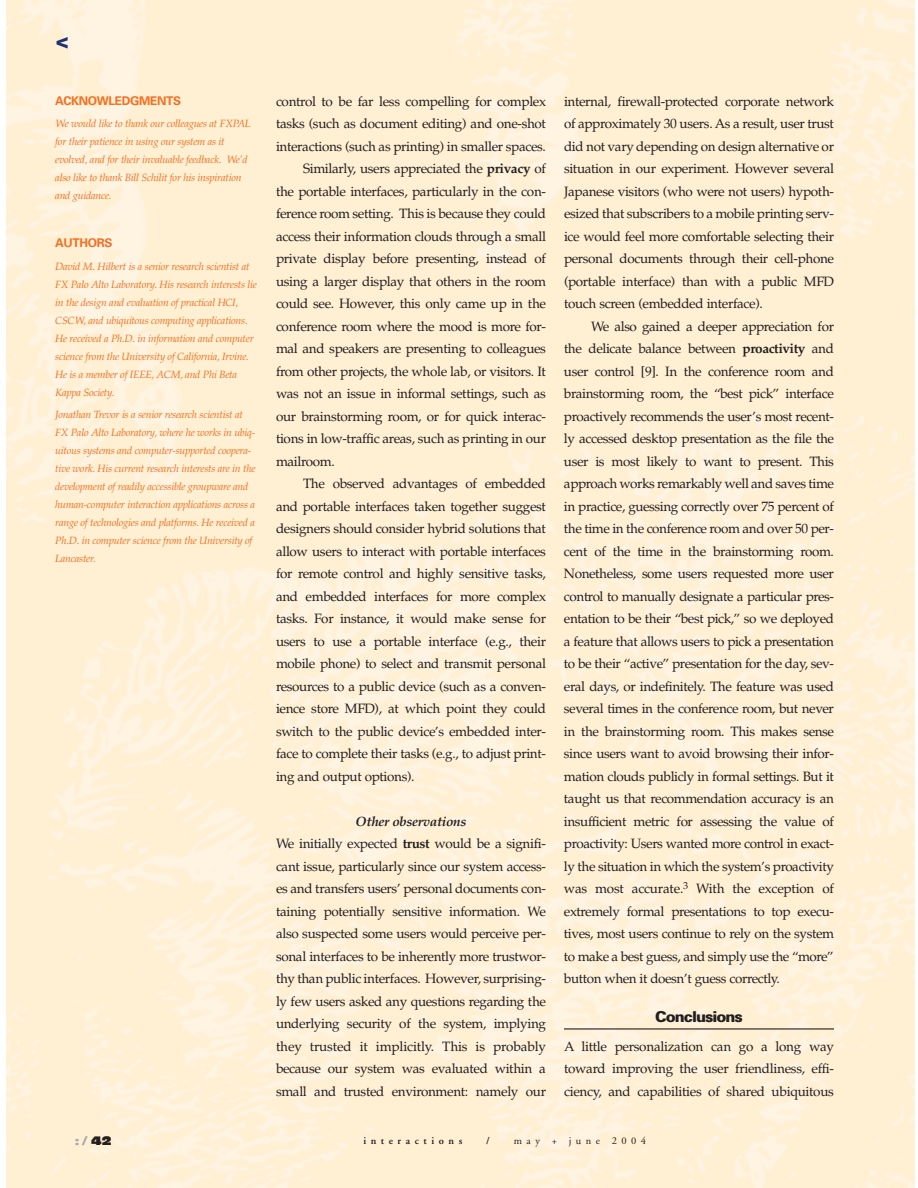
<style>
.page{position:relative;width:918px;height:1188px;background:#fff}
.page>*{position:absolute;margin:0;border:0;box-sizing:border-box;transform-origin:0 0}
.t1{font:21px "Antique Olive Nord";color:#1c3273}
.t2{font:900 15px "Univers";letter-spacing:-.065em;color:#231f20}
.t3{font:13.5px/22.5px "Palatino";letter-spacing:-.025em;color:#231f20;text-align:justify}
.t4{font:700 12px "Univers";letter-spacing:-.03em;color:#f36f21}
.t5{font:12px "Antique Olive Nord";color:#a7a9ac}
.t6{font:italic 10.5px/18px "Palatino";letter-spacing:-.025em;color:#f36f21}
.t7{font:600 10.5px "Adobe Garamond";letter-spacing:.435em;color:#231f20}
.t8{font:10.5px "Adobe Garamond";letter-spacing:.425em;color:#231f20}
.s1{font-weight:700}
.s2{font-weight:700;font-style:italic}
.s3{color:#231f20}
</style>
<div class="page">
<hr style="left:564px;top:1028px;width:270px;height:2px;background:#231f20">
<h1 class="t1" style="left:56px;top:33px;width:15px">&lt;</h1>
<p class="t4" style="left:55px;top:96px;width:127px">ACKNOWLEDGMENTS</p>
<p class="t6" style="left:55px;top:116px;width:197px">We would like to thank our colleagues at FXPAL for their patience in using our system as it evolved, and for their invaluable feedback. We’d also like to thank Bill Schilit for his inspiration and guidance.</p>
<p class="t4" style="left:55px;top:238px;width:59px">AUTHORS</p>
<p class="t6" style="left:55px;top:258px;width:203px">David M. Hilbert is a senior research scientist at FX Palo Alto Laboratory. His research interests lie in the design and evaluation of practical HCI, CSCW, and ubiquitous computing applications.<br>He received a Ph.D. in information and computer science from the University of California, Irvine.<br>He is a member of IEEE, ACM, and Phi Beta Kappa Society.</p>
<p class="t6" style="left:55px;top:407px;width:202px">Jonathan Trevor is a senior research scientist at FX Palo Alto Laboratory, where he works in ubiq&shy;uitous systems and computer-supported coopera&shy;tive work. His current research interests are in the development of readily accessible groupware and human-computer interaction applications across a range of technologies and platforms. He received a Ph.D. in computer science from the University of Lancaster.</p>
<p class="t3" style="left:276px;top:92px;width:272px">control to be far less compelling for complex</p>
<p class="t3" style="left:276px;top:114px;width:272px">tasks (such as document editing) and one-shot</p>
<p class="t3" style="left:276px;top:137px;width:272px">interactions (such as printing) in smaller spaces.</p>
<p class="t3" style="left:303px;top:159px;width:245px">Similarly, users appreciated the <span class="s1">privacy</span> of</p>
<p class="t3" style="left:276px;top:182px;width:272px">the portable interfaces, particularly in the con-</p>
<p class="t3" style="left:276px;top:204px;width:272px">ference room setting. This is because they could</p>
<p class="t3" style="left:276px;top:227px;width:272px">access their information clouds through a small</p>
<p class="t3" style="left:276px;top:249px;width:272px">private display before presenting, instead of</p>
<p class="t3" style="left:276px;top:272px;width:272px">using a larger display that others in the room</p>
<p class="t3" style="left:276px;top:294px;width:272px">could see. However, this only came up in the</p>
<p class="t3" style="left:276px;top:317px;width:272px">conference room where the mood is more for-</p>
<p class="t3" style="left:276px;top:339px;width:272px">mal and speakers are presenting to colleagues</p>
<p class="t3" style="left:276px;top:362px;width:272px">from other projects, the whole lab, or visitors. It</p>
<p class="t3" style="left:276px;top:384px;width:272px">was not an issue in informal settings, such as</p>
<p class="t3" style="left:276px;top:407px;width:272px">our brainstorming room, or for quick interac-</p>
<p class="t3" style="left:276px;top:429px;width:272px">tions in low-traffic areas, such as printing in our</p>
<p class="t3" style="left:276px;top:452px;width:60px">mailroom.</p>
<p class="t3" style="left:303px;top:474px;width:245px">The observed advantages of embedded</p>
<p class="t3" style="left:276px;top:497px;width:272px">and portable interfaces taken together suggest</p>
<p class="t3" style="left:276px;top:519px;width:272px">designers should consider hybrid solutions that</p>
<p class="t3" style="left:276px;top:542px;width:272px">allow users to interact with portable interfaces</p>
<p class="t3" style="left:276px;top:564px;width:272px">for remote control and highly sensitive tasks,</p>
<p class="t3" style="left:276px;top:587px;width:272px">and embedded interfaces for more complex</p>
<p class="t3" style="left:276px;top:609px;width:272px">tasks. For instance, it would make sense for</p>
<p class="t3" style="left:276px;top:632px;width:272px">users to use a portable interface (e.g., their</p>
<p class="t3" style="left:276px;top:654px;width:272px">mobile phone) to select and transmit personal</p>
<p class="t3" style="left:276px;top:677px;width:272px">resources to a public device (such as a conven-</p>
<p class="t3" style="left:276px;top:699px;width:272px">ience store MFD), at which point they could</p>
<p class="t3" style="left:276px;top:722px;width:272px">switch to the public device’s embedded inter-</p>
<p class="t3" style="left:276px;top:744px;width:272px">face to complete their tasks (e.g., to adjust print-</p>
<p class="t3" style="left:276px;top:767px;width:140px">ing and output options).</p>
<p class="t3" style="left:276px;top:812px;width:272px;text-align:center"><span class="s2">Other observations<br></span>We initially expected <span class="s1">trust</span> would be a signifi&shy;cant issue, particularly since our system access&shy;es and transfers users’ personal documents con&shy;taining potentially sensitive information. We also suspected some users would perceive per&shy;sonal interfaces to be inherently more trustwor&shy;thy than public interfaces. However, surprising&shy;ly few users asked any questions regarding the underlying security of the system, implying they trusted it implicitly. This is probably because our system was evaluated within a small and trusted environment: namely our</p>
<p class="t3" style="left:564px;top:92px;width:272px">internal, firewall-protected corporate network of approximately 30 users. As a result, user trust did not vary depending on design alternative or situation in our experiment. However several Japanese visitors (who were not users) hypoth&shy;esized that subscribers to a mobile printing serv&shy;ice would feel more comfortable selecting their personal documents through their cell-phone (portable interface) than with a public MFD touch screen (embedded interface).</p>
<p class="t3" style="left:564px;top:317px;width:272px;text-indent:27px">We also gained a deeper appreciation for the delicate balance between <span class="s1">proactivity</span> and user control [9]. In the conference room and brainstorming room, the “best pick” interface proactively recommends the user’s most recent&shy;ly accessed desktop presentation as the file the user is most likely to want to present. This approach works remarkably well and saves time in practice, guessing correctly over 75 percent of the time in the conference room and over 50 per&shy;cent of the time in the brainstorming room.<br>Nonetheless, some users requested more user control to manually designate a particular pres&shy;entation to be their “best pick,” so we deployed a feature that allows users to pick a presentation to be their “active” presentation for the day, sev&shy;eral days, or indefinitely. The feature was used several times in the conference room, but never in the brainstorming room. This makes sense since users want to avoid browsing their infor&shy;mation clouds publicly in formal settings. But it taught us that recommendation accuracy is an insufficient metric for assessing the value of proactivity: Users wanted more control in exact&shy;ly the situation in which the system’s proactivity was most accurate.<sup>3</sup> With the exception of extremely formal presentations to top execu&shy;tives, most users continue to rely on the system to make a best guess, and simply use the “more” button when it doesn’t guess correctly.</p>
<p class="t2" style="left:655px;top:1012px;width:89px">Conclusions</p>
<p class="t3" style="left:564px;top:1037px;width:272px">A little personalization can go a long way toward improving the user friendliness, effi&shy;ciency, and capabilities of shared ubiquitous</p>
<p class="t5" style="left:74px;top:1136px;width:39px">:/<span class="s3">42</span></p>
<p class="t7" style="left:363px;top:1136px;width:100px">interactions</p>
<p class="t7" style="left:486px;top:1136px;width:5px">/</p>
<p class="t8" style="left:514px;top:1136px;width:134px">may + june 2004</p>
</div>
